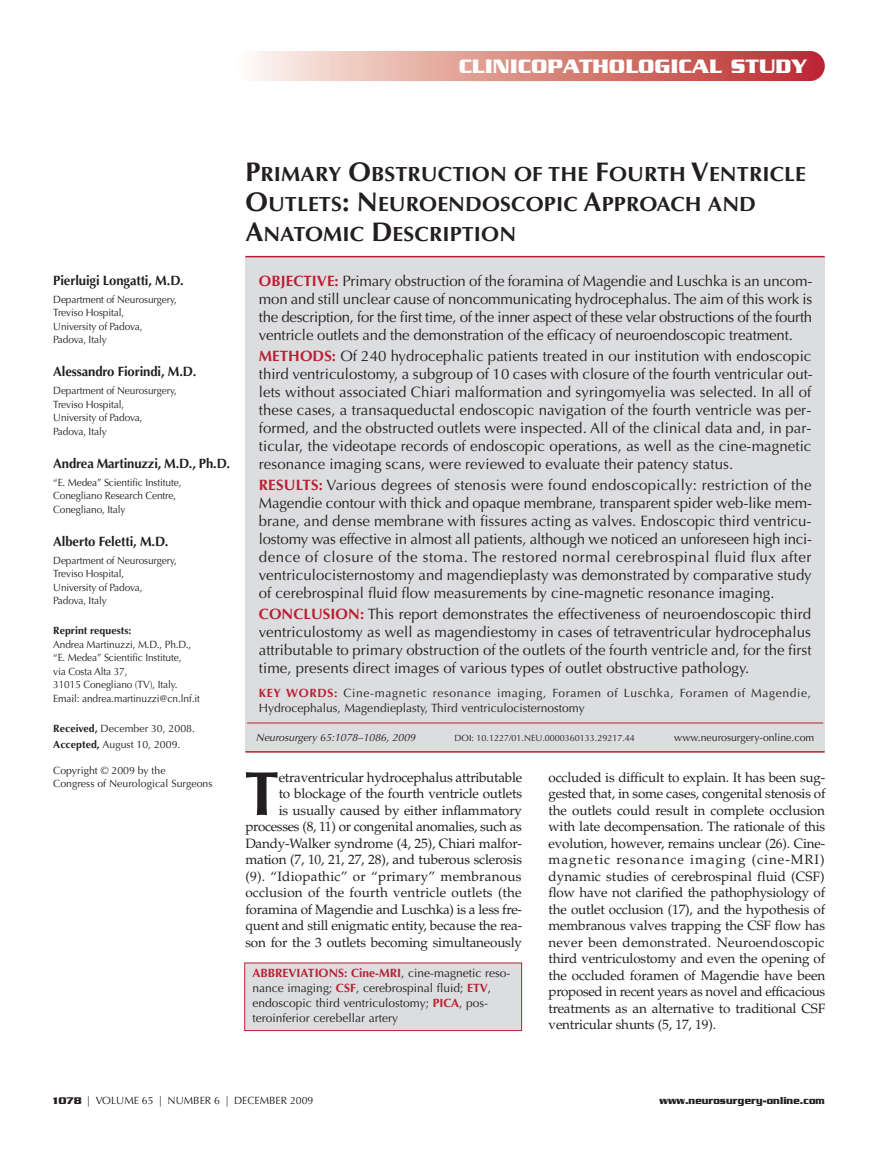
<style>
.page{position:relative;width:878px;height:1175px;background:#fff}
.page>*{position:absolute;margin:0;border:0;box-sizing:border-box;transform-origin:0 0}
.t1{font:700 62.1px "Optima";color:#231f20}
.t2{font:700 21px "Serpentine";color:#fff}
.t3{font:700 20.55px/30px "Optima";letter-spacing:.005em;color:#231f20;scale:1.05 1}
.t4{font:15px/18px "Optima";letter-spacing:.005em;color:#231f20;text-align:justify}
.t5{font:13.5px/16.5px "Palatino";letter-spacing:-.015em;color:#231f20;text-align:right}
.t6{font:700 13.5px "Optima";letter-spacing:-.01em;color:#231f20}
.t7{font:12px/15px "Optima";color:#231f20}
.t8{font:700 10.95px "Serpentine";letter-spacing:.01em;color:#231f20;scale:.83 1}
.t9{font:10.5px/13.5px "Optima";letter-spacing:-.01em;color:#231f20;scale:.96 1}
.t10{font:10.5px/16.5px "Optima";letter-spacing:-.01em;color:#231f20}
.t11{font:italic 10.5px "Optima";color:#231f20}
.t12{font:700 10.5px "Optima";letter-spacing:.005em;color:#231f20}
.t13{font:9px "Optima";color:#231f20}
.s1{font-size:27px}
.s2{font-weight:700;color:#ba1f33}
.s3{font-weight:700}
.s4{font-family:"Serpentine";font-weight:700}
</style>
<div class="page">
<svg style="left:235px;top:51px;width:589px;height:30px;background:#da8e88"></svg>
<div style="left:245px;top:256px;width:579px;height:496px;background:#dcdddf"></div>
<div style="left:245px;top:963px;width:276px;height:67px;background:#dcdddf"></div>
<hr style="left:245px;top:256px;width:579px;height:1px;background:#ba1f33">
<hr style="left:247px;top:722px;width:576px;height:1px;background:#ba1f33">
<hr style="left:245px;top:751px;width:579px;height:1px;background:#ba1f33">
<h2 class="t2" style="left:458px;top:54px;width:350px">CLINICOPATHOLOGICAL STUDY</h2>
<h3 class="t3" style="left:245px;top:159px;width:535px"><span class="s1">P</span>RIMARY <span class="s1">O</span>BSTRUCTION OF THE <span class="s1">F</span>OURTH <span class="s1">V</span>ENTRICLE<br><span class="s1">O</span>UTLETS<span class="s1">: N</span>EUROENDOSCOPIC <span class="s1">A</span>PPROACH AND<br><span class="s1">A</span>NATOMIC <span class="s1">D</span>ESCRIPTION</h3>
<p class="t4" style="left:259px;top:272px;width:555px"><span class="s2">OBJECTIVE:</span> Primary obstruction of the foramina of Magendie and Luschka is an uncom&shy;mon and still unclear cause of noncommunicating hydrocephalus. The aim of this work is the description, for the first time, of the inner aspect of these velar obstructions of the fourth ventricle outlets and the demonstration of the efficacy of neuroendoscopic treatment.</p>
<p class="t4" style="left:259px;top:347px;width:555px"><span class="s2">METHODS:</span> Of 240 hydrocephalic patients treated in our institution with endoscopic third ventriculostomy, a subgroup of 10 cases with closure of the fourth ventricular out&shy;lets without associated Chiari malformation and syringomyelia was selected. In all of these cases, a transaqueductal endoscopic navigation of the fourth ventricle was per&shy;formed, and the obstructed outlets were inspected. All of the clinical data and, in par&shy;ticular, the videotape records of endoscopic operations, as well as the cine-magnetic resonance imaging scans, were reviewed to evaluate their patency status.</p>
<p class="t4" style="left:259px;top:476px;width:554px"><span class="s2">RESULTS:</span> Various degrees of stenosis were found endoscopically: restriction of the Magendie contour with thick and opaque membrane, transparent spider web-like mem&shy;brane, and dense membrane with fissures acting as valves. Endoscopic third ventricu&shy;lostomy was effective in almost all patients, although we noticed an unforeseen high inci&shy;dence of closure of the stoma. The restored normal cerebrospinal fluid flux after ventriculocisternostomy and magendieplasty was demonstrated by comparative study of cerebrospinal fluid flow measurements by cine-magnetic resonance imaging.</p>
<p class="t4" style="left:259px;top:605px;width:554px"><span class="s2">CONCLUSION:</span> This report demonstrates the effectiveness of neuroendoscopic third ventriculostomy as well as magendiestomy in cases of tetraventricular hydrocephalus attributable to primary obstruction of the outlets of the fourth ventricle and, for the first time, presents direct images of various types of outlet obstructive pathology.</p>
<p class="t7" style="left:259px;top:685px;width:553px"><span class="s2">KEY WORDS:</span> Cine-magnetic resonance imaging, Foramen of Luschka, Foramen of Magendie,<br>Hydrocephalus, Magendieplasty, Third ventriculocisternostomy</p>
<p class="t11" style="left:256px;top:731px;width:163px">Neurosurgery 65:1078–1086,2009</p>
<p class="t13" style="left:454px;top:732px;width:182px">DOI: 10.1227/01.NEU.0000360133.29217.44</p>
<p class="t10" style="left:674px;top:729px;width:142px">www.neurosurgery- online.com</p>
<p class="t6" style="left:53px;top:272px;width:132px">Pierluigi Longatti, M.D.</p>
<p class="t9" style="left:53px;top:292px;width:130px">Department of Neurosurgery,<br>Treviso Hospital,<br>University of Padova,<br>Padova, Italy</p>
<p class="t6" style="left:53px;top:364px;width:144px">Alessandro Fiorindi, M.D.</p>
<p class="t9" style="left:53px;top:384px;width:130px">Department of Neurosurgery,<br>Treviso Hospital,<br>University of Padova,<br>Padova, Italy</p>
<p class="t6" style="left:53px;top:455px;width:178px">Andrea Martinuzzi, M.D., Ph.D.</p>
<p class="t9" style="left:53px;top:475px;width:135px">“E. Medea” Scientific Institute,<br>Conegliano Research Centre,<br>Conegliano, Italy</p>
<p class="t6" style="left:53px;top:533px;width:117px">Alberto Feletti, M.D.</p>
<p class="t9" style="left:53px;top:553px;width:130px">Department of Neurosurgery,<br>Treviso Hospital,<br>University of Padova,<br>Padova, Italy</p>
<p class="t12" style="left:53px;top:624px;width:80px">Reprint requests:</p>
<p class="t9" style="left:53px;top:637px;width:154px">Andrea Martinuzzi, M.D., Ph.D., “E. Medea” Scientific Institute,<br>via Costa Alta 37,<br>31015 Conegliano (TV), Italy.<br>Email: andrea.martinuzzi@cn.lnf.it</p>
<p class="t10" style="left:53px;top:720px;width:143px"><span class="s3">Received,</span> December 30, 2008.<br><span class="s3">Accepted,</span> August 10, 2009.</p>
<p class="t10" style="left:53px;top:763px;width:161px;line-height:13.5px">Copyright © 2009 by the<br>Congress of Neurological Surgeons</p>
<h1 class="t1" style="left:244px;top:757px;width:36px">T</h1>
<p class="t5" style="left:245px;top:769px;width:278px">etraventricular hydrocephalus attributable<br>to blockage of the fourth ventricle outlets<br>is usually caused by either inflammatory processes (8, 11) or congenital anomalies, such as Dandy-Walker syndrome (4, 25), Chiari malfor&shy;mation (7, 10, 21, 27, 28), and tuberous sclerosis (9). “Idiopathic” or “primary” membranous occlusion of the fourth ventricle outlets (the foramina of Magendie and Luschka) is a less fre&shy;quent and still enigmatic entity, because the rea&shy;son for the 3 outlets becoming simultaneously</p>
<p class="t5" style="left:548px;top:769px;width:278px;text-align:justify">occluded is difficult to explain. It has been sug&shy;gested that, in some cases, congenital stenosis of the outlets could result in complete occlusion with late decompensation. The rationale of this evolution, however, remains unclear (26). Cine&shy;magnetic resonance imaging (cine-MRI) dynamic studies of cerebrospinal fluid (CSF) flow have not clarified the pathophysiology of the outlet occlusion (17), and the hypothesis of membranous valves trapping the CSF flow has never been demonstrated. Neuroendoscopic third ventriculostomy and even the opening of the occluded foramen of Magendie have been proposed in recent years as novel and efficacious treatments as an alternative to traditional CSF ventricular shunts (5, 17, 19).</p>
<p class="t7" style="left:252px;top:965px;width:259px"><span class="s2">ABBREVIATIONS: Cine-MRI</span>, cine-magnetic reso&shy;nance imaging; <span class="s2">CSF</span>, cerebrospinal fluid; <span class="s2">ETV</span>, endoscopic third ventriculostomy; <span class="s2">PICA</span>, pos&shy;teroinferior cerebellar artery</p>
<p class="t10" style="left:53px;top:1092px;width:262px"><span class="s4">1078</span> | VOLUME 65 | NUMBER 6 | DECEMBER 2009</p>
<p class="t8" style="left:659px;top:1094px;width:201px">www.neurosurgery-online.com</p>
</div>
